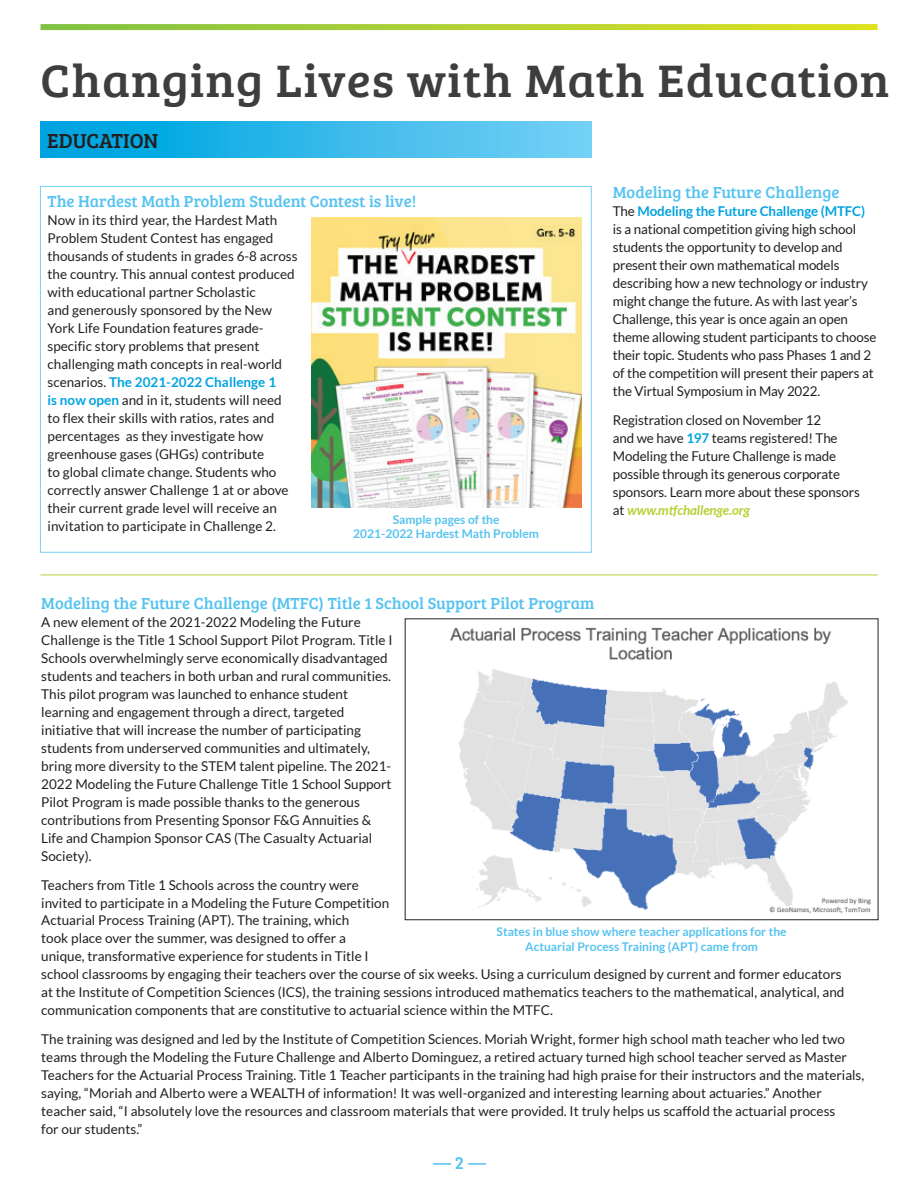
<style>
.page{position:relative;width:918px;height:1188px;background:#fff}
.page>*{position:absolute;margin:0;border:0;box-sizing:border-box;transform-origin:0 0}
.t1{font:47.1px "Bree Serif";letter-spacing:.02em;color:#3e3e3f;scale:1.05 1}
.t2{font:21px "Bree Serif";color:#231f20}
.t3{font:18px "Bree Serif";color:#55c3f0}
.t4{font:16.5px "Bree Serif";color:#55c3f0}
.t5{font:13.5px/18px "Lato";color:#231f20}
.t6{font:700 12px/14.4px "Lato";color:#55c3f0;text-align:center}
.s1{font-weight:700;color:#00a3e0}
.s2{font-weight:700;font-style:italic;color:#b3d234}
</style>
<div class="page">
<svg style="left:40px;top:24px;width:838px;height:6px;background:#b1d235"></svg>
<div style="left:40px;top:122px;width:551px;height:36px;background:linear-gradient(to right,#00a1df,#76d0f6)"></div>
<hr style="left:40px;top:575px;width:838px;height:1px;background:#b3d234">
<img style="left:450px;top:627px;width:421px;height:286px">
<div style="left:405px;top:618px;width:473px;height:302px;border:1px solid #231f20"></div>
<img style="left:311px;top:217px;width:270px;height:291px">
<h1 class="t1" style="left:41px;top:46px;width:810px">Changing Lives with Math Education</h1>
<h2 class="t2" style="left:47px;top:126px;width:113px">EDUCATION</h2>
<p class="t4" style="left:48px;top:189px;width:370px">The Hardest Math Problem Student Contest is live!</p>
<p class="t5" style="left:48px;top:211px;width:252px">Now in its third year, the Hardest Math Problem Student Contest has engaged thousands of students in grades 6-8 across the country. This annual contest produced with educational partner Scholastic<br>and generously sponsored by the New York Life Foundation features grade&shy;specific story problems that present challenging math concepts in real-world scenarios. <span class="s1">The 2021-2022 Challenge 1<br>is now open</span> and in it, students will need to flex their skills with ratios, rates and percentages as they investigate how greenhouse gases (GHGs) contribute<br>to global climate change. Students who correctly answer Challenge 1 at or above their current grade level will receive an invitation to participate in Challenge 2.</p>
<p class="t6" style="left:353px;top:512px;width:187px">Sample pages of the<br>2021-2022 Hardest Math Problem</p>
<p class="t4" style="left:613px;top:180px;width:228px">Modeling the Future Challenge</p>
<p class="t5" style="left:613px;top:202px;width:265px">The <span class="s1">Modeling the Future Challenge (MTFC) </span>is a national competition giving high school students the opportunity to develop and present their own mathematical models describing how a new technology or industry might change the future. As with last year’s Challenge, this year is once again an open theme allowing student participants to choose their topic. Students who pass Phases 1 and 2 of the competition will present their papers at the Virtual Symposium in May 2022.</p>
<p class="t5" style="left:613px;top:411px;width:248px">Registration closed on November 12<br>and we have <span class="s1">197</span> teams registered! The Modeling the Future Challenge is made possible through its generous corporate sponsors. Learn more about these sponsors at <span class="s2">www.mtfchallenge.org</span></p>
<p class="t4" style="left:41px;top:591px;width:555px">Modeling the Future Challenge (MTFC) Title 1 School Support Pilot Program</p>
<p class="t5" style="left:41px;top:613px;width:353px">A new element of the 2021-2022 Modeling the Future Challenge is the Title 1 School Support Pilot Program. Title I Schools overwhelmingly serve economically disadvantaged students and teachers in both urban and rural communities.<br>This pilot program was launched to enhance student learning and engagement through a direct, targeted initiative that will increase the number of participating students from underserved communities and ultimately, bring more diversity to the STEM talent pipeline. The 2021- 2022 Modeling the Future Challenge Title 1 School Support Pilot Program is made possible thanks to the generous contributions from Presenting Sponsor F&amp;G Annuities &amp; Life and Champion Sponsor CAS (The Casualty Actuarial Society).</p>
<p class="t5" style="left:41px;top:876px;width:805px">Teachers from Title 1 Schools across the country were<br>invited to participate in a Modeling the Future Competition<br>Actuarial Process Training (APT). The training, which<br>took place over the summer, was designed to offer a<br>unique, transformative experience for students in Title I<br>school classrooms by engaging their teachers over the course of six weeks. Using a curriculum designed by current and former educators at the Institute of Competition Sciences (ICS), the training sessions introduced mathematics teachers to the mathematical, analytical, and communication components that are constitutive to actuarial science within the MTFC.</p>
<p class="t5" style="left:41px;top:1030px;width:825px">The training was designed and led by the Institute of Competition Sciences. Moriah Wright, former high school math teacher who led two teams through the Modeling the Future Challenge and Alberto Dominguez, a retired actuary turned high school teacher served as Master Teachers for the Actuarial Process Training. Title 1 Teacher participants in the training had high praise for their instructors and the materials, saying, “Moriah and Alberto were a WEALTH of information! It was well-organized and interesting learning about actuaries.” Another teacher said, “I absolutely love the resources and classroom materials that were provided. It truly helps us scaffold the actuarial process<br>for our students.”</p>
<p class="t6" style="left:497px;top:924px;width:292px">States in blue show where teacher applications for the<br>Actuarial Process Training (APT) came from</p>
<h3 class="t3" style="left:433px;top:1150px;width:55px">— 2 —</h3>
</div>
